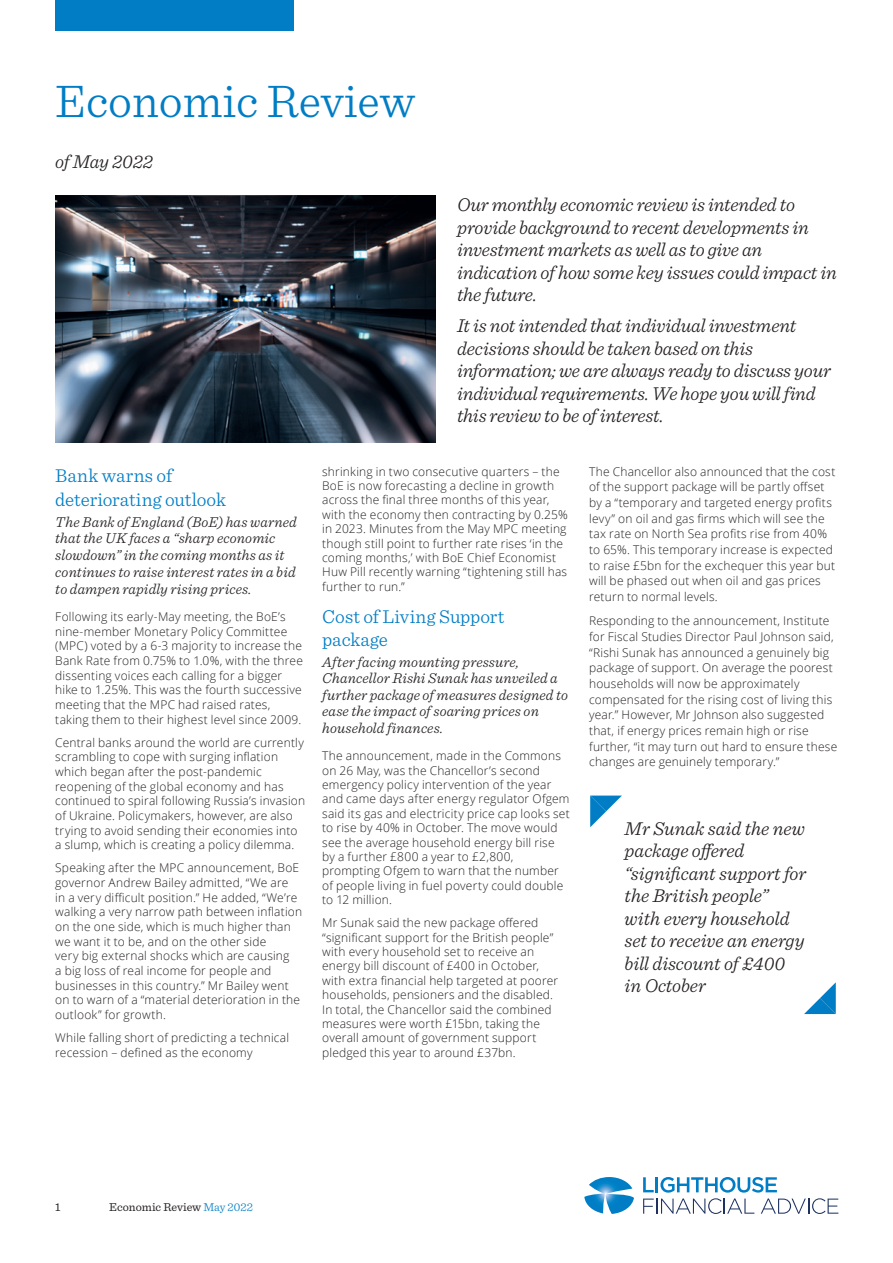
<style>
.page{position:relative;width:893px;height:1263px;background:#fff}
.page>*{position:absolute;margin:0;border:0;box-sizing:border-box;transform-origin:0 0}
.t1{font:300 48px "Sentinel";color:#007dc5}
.t2{font:italic 300 19.5px/22.5px "Sentinel";letter-spacing:-.005em;color:#231f20}
.t3{font:300 19.5px/23.7px "Sentinel";color:#007dc5}
.t4{font:italic 300 15px/16.8px "Sentinel";letter-spacing:.005em;color:#231f20}
.t5{font:300 12px/14.4px "Open Sans";letter-spacing:.015em;color:#231f20}
.t6{font:12px "Sentinel";color:#231f20}
.s1{font-weight:300;color:#007dc5}
</style>
<div class="page">
<div style="left:55px;top:0;width:238px;height:31px;background:#007dc5"></div>
<svg style="left:804px;top:982px;width:32px;height:32px"></svg>
<svg style="left:590px;top:795px;width:32px;height:32px"></svg>
<img style="left:55px;top:195px;width:381px;height:247px">
<svg style="left:584px;top:1177px;width:50px;height:37px"></svg>
<svg style="left:643px;top:1198px;width:111px;height:16px"></svg>
<svg style="left:761px;top:1198px;width:77px;height:16px"></svg>
<svg style="left:643px;top:1177px;width:11px;height:15px"></svg>
<hr style="left:655px;top:1177px;width:3px;height:15px;background:#007dc5">
<svg style="left:660px;top:1177px;width:117px;height:15px"></svg>
<h1 class="t1" style="left:55px;top:66px;width:361px">Economic Review</h1>
<h2 class="t2" style="left:55px;top:148px;width:99px">of May 2022</h2>
<h2 class="t2" style="left:457px;top:192px;width:381px">Our monthly economic review is intended to provide background to recent developments in investment markets as well as to give an indication of how some key issues could impact in the future.</h2>
<h2 class="t2" style="left:457px;top:313px;width:375px">It is not intended that individual investment decisions should be taken based on this information; we are always ready to discuss your individual requirements. We hope you will find this review to be of interest.</h2>
<h2 class="t3" style="left:55px;top:462px;width:172px">Bank warns of deteriorating outlook</h2>
<p class="t4" style="left:55px;top:512px;width:243px">The Bank of England (BoE) has warned that the UK faces a “sharp economic slowdown” in the coming months as it continues to raise interest rates in a bid to dampen rapidly rising prices.</p>
<p class="t5" style="left:55px;top:609px;width:249px">Following its early-May meeting, the BoE’s nine-member Monetary Policy Committee (MPC) voted by a 6-3 majority to increase the Bank Rate from 0.75% to 1.0%, with the three dissenting voices each calling for a bigger hike to 1.25%. This was the fourth successive meeting that the MPC had raised rates, taking them to their highest level since 2009.</p>
<p class="t5" style="left:55px;top:735px;width:251px">Central banks around the world are currently scrambling to cope with surging inflation which began after the post-pandemic reopening of the global economy and has continued to spiral following Russia’s invasion of Ukraine. Policymakers, however, are also trying to avoid sending their economies into a slump, which is creating a policy dilemma.</p>
<p class="t5" style="left:55px;top:860px;width:248px">Speaking after the MPC announcement, BoE governor Andrew Bailey admitted, “We are<br>in a very difficult position.” He added, “We’re walking a very narrow path between inflation on the one side, which is much higher than we want it to be, and on the other side<br>very big external shocks which are causing<br>a big loss of real income for people and businesses in this country.” Mr Bailey went on to warn of a “material deterioration in the outlook” for growth.</p>
<p class="t5" style="left:55px;top:1030px;width:235px">While falling short of predicting a technical recession – defined as the economy</p>
<p class="t5" style="left:322px;top:464px;width:247px">shrinking in two consecutive quarters – the BoE is now forecasting a decline in growth across the final three months of this year, with the economy then contracting by 0.25% in 2023. Minutes from the May MPC meeting though still point to further rate rises ‘in the coming months,’ with BoE Chief Economist Huw Pill recently warning “tightening still has further to run.”</p>
<h2 class="t3" style="left:322px;top:603px;width:184px">Cost of Living Support package</h2>
<p class="t4" style="left:322px;top:653px;width:247px">After facing mounting pressure, Chancellor Rishi Sunak has unveiled a further package of measures designed to ease the impact of soaring prices on household finances.</p>
<p class="t5" style="left:322px;top:748px;width:249px">The announcement, made in the Commons on 26 May, was the Chancellor’s second emergency policy intervention of the year and came days after energy regulator Ofgem said its gas and electricity price cap looks set to rise by 40% in October. The move would see the average household energy bill rise by a further £800 a year to £2,800, prompting Ofgem to warn that the number of people living in fuel poverty could double to 12 million.</p>
<p class="t5" style="left:322px;top:915px;width:238px">Mr Sunak said the new package offered “significant support for the British people” with every household set to receive an energy bill discount of £400 in October, with extra financial help targeted at poorer households, pensioners and the disabled.<br>In total, the Chancellor said the combined measures were worth £15bn, taking the overall amount of government support pledged this year to around £37bn.</p>
<p class="t5" style="left:589px;top:463px;width:248px;line-height:15.8px">The Chancellor also announced that the cost of the support package will be partly offset by a “temporary and targeted energy profits levy” on oil and gas firms which will see the tax rate on North Sea profits rise from 40% to 65%. This temporary increase is expected to raise £5bn for the exchequer this year but will be phased out when oil and gas prices return to normal levels.</p>
<p class="t5" style="left:589px;top:613px;width:250px;line-height:15.8px">Responding to the announcement, Institute for Fiscal Studies Director Paul Johnson said, “Rishi Sunak has announced a genuinely big package of support. On average the poorest households will now be approximately compensated for the rising cost of living this year.” However, Mr Johnson also suggested that, if energy prices remain high or rise further, “it may turn out hard to ensure these changes are genuinely temporary.”</p>
<h2 class="t2" style="left:625px;top:815px;width:183px">Mr Sunak said the new package offered “significant support for the British people” with every household set to receive an energy bill discount of £400 in October</h2>
<p class="t6" style="left:55px;top:1198px;width:7px">1</p>
<p class="t6" style="left:109px;top:1198px;width:145px">Economic Review <span class="s1">May 2022</span></p>
</div>
